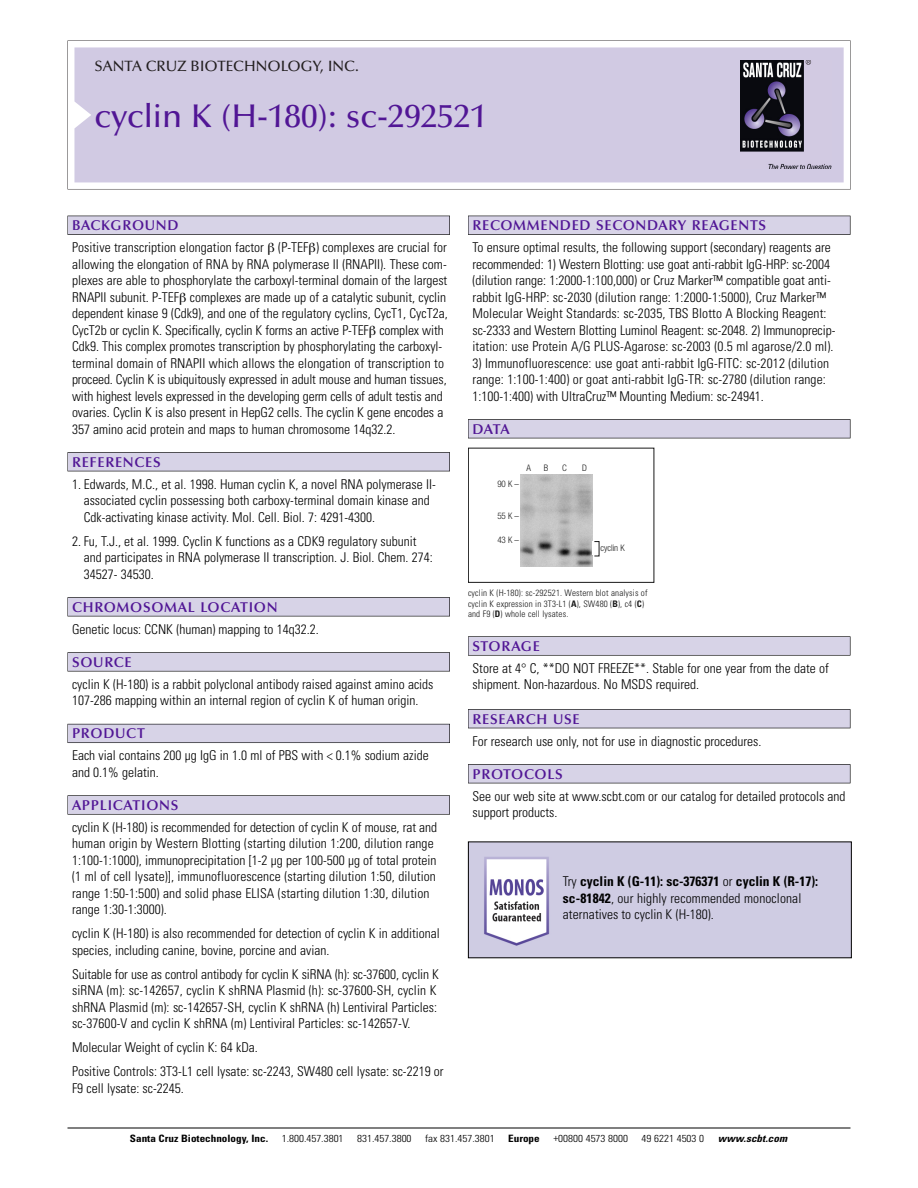
<style>
.page{position:relative;width:918px;height:1188px;background:#fff}
.page>*{position:absolute;margin:0;border:0;box-sizing:border-box;transform-origin:0 0}
.t1{font:500 33px "Optima";color:#511695}
.t2{font:500 15px "Optima";color:#231f20}
.t3{font:600 14.25px "Optima";letter-spacing:.05em;color:#511695}
.t4{font:300 condensed 13.5px/16.5px "Univers";color:#000}
.t5{font:300 condensed 10.2px "Univers";color:#000;scale:1.1 1}
.t6{font:700 condensed 10.2px "Univers";color:#000;scale:1.1 1}
.t7{font:italic 700 condensed 10.2px "Univers";letter-spacing:.005em;color:#000;scale:1.1 1}
.t8{font:9px/10.5px "Univers Condensed Light+BCTEOR";letter-spacing:.015em;color:#191919}
.t9{font:9px "Helvetica Neue Light Cond+SNTKMQ";color:#191919}
.s1{font-family:"Univers Condensed Bold+XMXGXL"}
.s2{font-weight:700}
</style>
<div class="page">
<svg style="left:68px;top:40px;width:783px;height:149px"></svg>
<div style="left:74px;top:47px;width:770px;height:135px;background:#d1cae3"></div>
<img style="left:741px;top:60px;width:90px;height:108px">
<div style="left:68px;top:216px;width:382px;height:19px;background:#525155"></div>
<div style="left:68px;top:216px;width:381px;height:18px;background:#d7d3e7"></div>
<div style="left:68px;top:452px;width:382px;height:19px;background:#525155"></div>
<div style="left:68px;top:453px;width:381px;height:18px;background:#d7d3e7"></div>
<div style="left:68px;top:597px;width:382px;height:19px;background:#545357"></div>
<div style="left:68px;top:598px;width:381px;height:18px;background:#d7d3e7"></div>
<div style="left:68px;top:652px;width:382px;height:19px;background:#575759"></div>
<div style="left:68px;top:653px;width:381px;height:18px;background:#d7d3e7"></div>
<div style="left:68px;top:724px;width:382px;height:19px;background:#5b5a62"></div>
<div style="left:68px;top:724px;width:381px;height:18px;background:#d7d3e7"></div>
<div style="left:68px;top:795px;width:382px;height:20px;background:#626263"></div>
<div style="left:68px;top:796px;width:381px;height:18px;background:#d7d3e7"></div>
<div style="left:468px;top:216px;width:382px;height:19px;background:#525155"></div>
<div style="left:468px;top:216px;width:382px;height:18px;background:#d7d3e7"></div>
<div style="left:468px;top:419px;width:382px;height:19px;background:#525155"></div>
<div style="left:468px;top:420px;width:382px;height:18px;background:#d7d3e7"></div>
<div style="left:468px;top:636px;width:382px;height:20px;background:#666667"></div>
<div style="left:468px;top:637px;width:382px;height:18px;background:#d7d3e7"></div>
<div style="left:468px;top:709px;width:382px;height:19px;background:#525156"></div>
<div style="left:468px;top:710px;width:382px;height:18px;background:#d7d3e7"></div>
<div style="left:468px;top:764px;width:382px;height:19px;background:#525155"></div>
<div style="left:468px;top:765px;width:382px;height:18px;background:#d7d3e7"></div>
<hr style="left:68px;top:1128px;width:782px;height:1px;background:#000">
<div style="left:468px;top:448px;width:186px;height:135px;border:1px solid #191919"></div>
<img style="left:520px;top:474px;width:73px;height:93px">
<img style="left:470px;top:844px;width:380px;height:112px">
<p class="t2" style="left:94px;top:61px;width:266px">SANTA CRUZ BIOTECHNOLOGY, INC.</p>
<h1 class="t1" style="left:94px;top:103px;width:394px">cyclin K (H-180): sc-292521</h1>
<p class="t3" style="left:72px;top:219px;width:108px">BACKGROUND</p>
<p class="t4" style="left:72px;top:240px;width:377px">Positive transcription elongation factor (P-TEF ) complexes are crucial for allowing the elongation of RNA by RNA polymerase II (RNAPII). These com&shy;plexes are able to phosphorylate the carboxyl-terminal domain of the largest RNAPII subunit. P-TEF complexes are made up of a catalytic subunit, cyclin dependent kinase 9 (Cdk9), and one of the regulatory cyclins, CycT1, CycT2a, CycT2b or cyclin K. Specifically, cyclin K forms an active P-TEF complex with Cdk9. This complex promotes transcription by phosphorylating the carboxyl&shy;terminal domain of RNAPII which allows the elongation of transcription to proceed. Cyclin K is ubiquitously expressed in adult mouse and human tissues, with highest levels expressed in the developing germ cells of adult testis and ovaries. Cyclin K is also present in HepG2 cells. The cyclin K gene encodes a 357 amino acid protein and maps to human chromosome 14q32.2.</p>
<p class="t3" style="left:72px;top:456px;width:90px">REFERENCES</p>
<p class="t4" style="left:84px;top:477px;width:354px;text-indent:-12px">1. Edwards, M.C., et al. 1998. Human cyclin K, a novel RNA polymerase II&shy;associated cyclin possessing both carboxy-terminal domain kinase and<br>Cdk-activating kinase activity. Mol. Cell. Biol. 7: 4291-4300.</p>
<p class="t4" style="left:84px;top:534px;width:351px;text-indent:-12px">2. Fu, T.J., et al. 1999. Cyclin K functions as a CDK9 regulatory subunit and participates in RNA polymerase II transcription. J. Biol. Chem. 274:<br>34527- 34530.</p>
<p class="t3" style="left:72px;top:601px;width:207px">CHROMOSOMAL LOCATION</p>
<p class="t4" style="left:72px;top:622px;width:248px">Genetic locus: CCNK (human) mapping to 14q32.2.</p>
<p class="t3" style="left:72px;top:656px;width:61px">SOURCE</p>
<p class="t4" style="left:72px;top:677px;width:363px">cyclin K (H-180) is a rabbit polyclonal antibody raised against amino acids<br>107-286 mapping within an internal region of cyclin K of human origin.</p>
<p class="t3" style="left:72px;top:728px;width:74px">PRODUCT</p>
<p class="t4" style="left:72px;top:748px;width:358px">Each vial contains 200 µg IgG in 1.0 ml of PBS with &lt; 0.1% sodium azide and 0.1% gelatin.</p>
<p class="t3" style="left:72px;top:799px;width:108px">APPLICATIONS</p>
<p class="t4" style="left:72px;top:820px;width:367px">cyclin K (H-180) is recommended for detection of cyclin K of mouse, rat and human origin by Western Blotting (starting dilution 1:200, dilution range 1:100-1:1000), immunoprecipitation [1-2 µg per 100-500 µg of total protein (1 ml of cell lysate)], immunofluorescence (starting dilution 1:50, dilution range 1:50-1:500) and solid phase ELISA (starting dilution 1:30, dilution range 1:30-1:3000).</p>
<p class="t4" style="left:72px;top:926px;width:369px">cyclin K (H-180) is also recommended for detection of cyclin K in additional species, including canine, bovine, porcine and avian.</p>
<p class="t4" style="left:72px;top:967px;width:368px">Suitable for use as control antibody for cyclin K siRNA (h): sc-37600, cyclin K siRNA (m): sc-142657, cyclin K shRNA Plasmid (h): sc-37600-SH, cyclin K shRNA Plasmid (m): sc-142657-SH, cyclin K shRNA (h) Lentiviral Particles: sc-37600-V and cyclin K shRNA (m) Lentiviral Particles: sc-142657-V.</p>
<p class="t4" style="left:72px;top:1037px;width:373px;line-height:24px">Molecular Weight of cyclin K: 64 kDa.<br>Positive Controls: 3T3-L1 cell lysate: sc-2243, SW480 cell lysate: sc-2219 or</p>
<p class="t4" style="left:72px;top:1081px;width:113px">F9 cell lysate: sc-2245.</p>
<p class="t3" style="left:473px;top:219px;width:295px">RECOMMENDED SECONDARY REAGENTS</p>
<p class="t4" style="left:473px;top:240px;width:364px">To ensure optimal results, the following support (secondary) reagents are recommended: 1) Western Blotting: use goat anti-rabbit IgG-HRP: sc-2004 (dilution range: 1:2000-1:100,000) or Cruz Marker™ compatible goat anti&shy;rabbit IgG-HRP: sc-2030 (dilution range: 1:2000-1:5000), Cruz Marker™ Molecular Weight Standards: sc-2035, TBS Blotto A Blocking Reagent: sc-2333 and Western Blotting Luminol Reagent: sc-2048. 2) Immunoprecip&shy;itation: use Protein A/G PLUS-Agarose: sc-2003 (0.5 ml agarose/2.0 ml).</p>
<p class="t4" style="left:473px;top:356px;width:358px">3) Immunofluorescence: use goat anti-rabbit IgG-FITC: sc-2012 (dilution range: 1:100-1:400) or goat anti-rabbit IgG-TR: sc-2780 (dilution range:<br>1:100-1:400) with UltraCruz™ Mounting Medium: sc-24941.</p>
<p class="t3" style="left:473px;top:423px;width:39px">DATA</p>
<p class="t9" style="left:527px;top:465px;width:6px">A</p>
<p class="t9" style="left:544px;top:465px;width:6px">B</p>
<p class="t9" style="left:562px;top:465px;width:6px">C</p>
<p class="t9" style="left:582px;top:465px;width:6px">D</p>
<p class="t9" style="left:497px;top:481px;width:23px">90K–</p>
<p class="t9" style="left:497px;top:513px;width:23px">55K–</p>
<p class="t9" style="left:497px;top:537px;width:23px">43K–</p>
<p class="t9" style="left:600px;top:545px;width:26px">cyclin K</p>
<p class="t8" style="left:468px;top:589px;width:181px">cyclin K (H-180): sc-292521. Western blot analysis of cyclin K expression in 3T3-L1 (<span class="s1">A</span>), SW480 (<span class="s1">B</span>), c4 (<span class="s1">C</span>) and F9 (<span class="s1">D</span>) whole cell lysates.</p>
<p class="t3" style="left:473px;top:640px;width:69px">STORAGE</p>
<p class="t4" style="left:473px;top:661px;width:358px">Store at 4° C, **DO NOT FREEZE**. Stable for one year from the date of shipment. Non-hazardous. No MSDS required.</p>
<p class="t3" style="left:473px;top:713px;width:109px">RESEARCH USE</p>
<p class="t4" style="left:473px;top:734px;width:290px">For research use only, not for use in diagnostic procedures.</p>
<p class="t3" style="left:473px;top:768px;width:92px">PROTOCOLS</p>
<p class="t4" style="left:473px;top:789px;width:375px">See our web site at www.scbt.com or our catalog for detailed protocols and support products.</p>
<p class="t4" style="left:563px;top:874px;width:257px">Try <span class="s2">cyclin K (G-11): sc-376371</span> or <span class="s2">cyclin K (R-17): sc-81842</span>, our highly recommended monoclonal aternatives to cyclin K (H-180).</p>
<p class="t6" style="left:130px;top:1135px;width:127px">Santa Cruz Biotechnology, Inc.</p>
<p class="t5" style="left:282px;top:1135px;width:58px">1.800.457.3801</p>
<p class="t5" style="left:357px;top:1135px;width:51px">831.457.3800</p>
<p class="t5" style="left:425px;top:1135px;width:65px">fax 831.457.3801</p>
<p class="t6" style="left:508px;top:1135px;width:30px">Europe</p>
<p class="t5" style="left:553px;top:1135px;width:69px">+00800 4573 8000</p>
<p class="t5" style="left:642px;top:1135px;width:58px">49 6221 4503 0</p>
<p class="t7" style="left:718px;top:1135px;width:64px">www.scbt.com</p>
</div>
